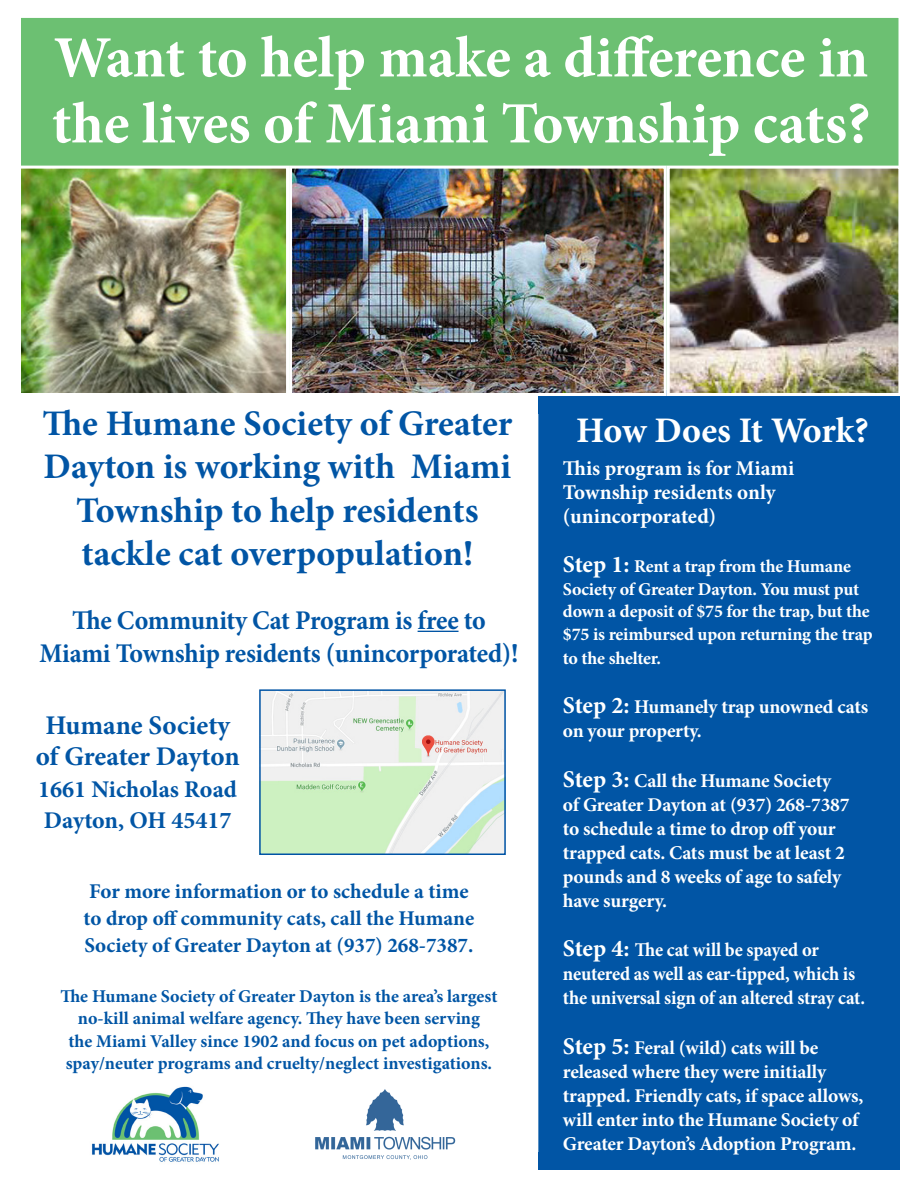
<style>
.page{position:relative;width:918px;height:1188px;background:#fff}
.page>*{position:absolute;margin:0;border:0;box-sizing:border-box;transform-origin:0 0}
.t1{font:700 58.5px/66px "Minion Pro";color:#fff}
.t2{font:700 36px/43.5px "Minion Pro";color:#0155a5;text-align:center}
.t3{font:700 36px "Minion Pro";letter-spacing:-.005em;color:#fff}
.t4{font:700 27px/33px "Minion Pro";letter-spacing:-.01em;color:#0155a5;text-align:center;scale:.96 1}
.t5{font:700 27px/31.5px "Minion Pro";letter-spacing:-.01em;color:#0155a5;text-align:center}
.t6{font:700 24px/31.5px "Minion Pro";color:#0155a5}
.t7{font:700 21px/27px "Minion Pro";color:#0155a5}
.t8{font:700 21px/24px "Minion Pro";color:#fff}
.t9{font:700 19.5px/24px "Minion Pro";letter-spacing:-.01em;color:#fff}
.t10{font:700 19.5px/24px "Minion Pro";letter-spacing:-.01em;color:#fff;scale:.95 1}
.t11{font:700 18px/22.5px "Minion Pro";color:#0155a5;text-align:center}
.t12{font:700 18px/22.8px "Minion Pro";letter-spacing:-.015em;color:#fff}
.s1{font-size:24px}
</style>
<div class="page">
<div style="left:20px;top:16px;width:880px;height:375px;background:#6cc072;border:2px solid #fff"></div>
<div style="left:538px;top:391px;width:362px;height:779px;background:#0155a5"></div>
<img style="left:293px;top:170px;width:370px;height:222px">
<div style="left:289px;top:166px;width:378px;height:230px;border:3px solid #fff"></div>
<img style="left:22px;top:170px;width:263px;height:222px">
<div style="left:18px;top:166px;width:271px;height:230px;border:3px solid #fff"></div>
<img style="left:671px;top:170px;width:226px;height:222px">
<div style="left:667px;top:166px;width:234px;height:230px;border:3px solid #fff"></div>
<hr style="left:418px;top:631px;width:41px;height:1px;background:#0155a5">
<img style="left:92px;top:1086px;width:127px;height:76px">
<img style="left:315px;top:1089px;width:141px;height:71px">
<img style="left:262px;top:692px;width:241px;height:160px">
<div style="left:259px;top:689px;width:247px;height:166px;border:2px solid #0054a5"></div>
<p class="t1" style="left:52px;top:24px;width:820px">Want to help make a difference in the lives of Miami Township cats?</p>
<p class="t2" style="left:42px;top:401px;width:471px">The Humane Society of Greater<br>Dayton is working with Miami<br>Township to help residents tackle cat overpopulation!</p>
<p class="t4" style="left:39px;top:603px;width:500px">The Community Cat Program is free to<br>Miami Township residents (unincorporated)!</p>
<p class="t5" style="left:36px;top:709px;width:205px">Humane Society of Greater Dayton</p>
<p class="t6" style="left:38px;top:773px;width:200px">1661 Nicholas Road<br>Dayton, OH 45417</p>
<p class="t7" style="left:84px;top:878px;width:392px">For more information or to schedule a time to drop off community cats, call the Humane<br>Society of Greater Dayton at (937) 268-7387.</p>
<p class="t11" style="left:60px;top:985px;width:439px">The Humane Society of Greater Dayton is the area’s largest no-kill animal welfare agency. They have been serving<br>the Miami Valley since 1902 and focus on pet adoptions, spay/neuter programs and cruelty/neglect investigations.</p>
<p class="t3" style="left:576px;top:405px;width:294px">How Does It Work?</p>
<p class="t8" style="left:563px;top:456px;width:233px">This program is for Miami<br>Township residents only (unincorporated)</p>
<p class="t12" style="left:563px;top:555px;width:311px"><span class="s1">Step 1:</span> Rent a trap from the Humane Society of Greater Dayton. You must put down a deposit of $75 for the trap, but the $75 is reimbursed upon returning the trap to the shelter.</p>
<p class="t9" style="left:563px;top:695px;width:307px"><span class="s1">Step 2:</span> Humanely trap unowned cats on your property.</p>
<p class="t9" style="left:563px;top:768px;width:288px"><span class="s1">Step 3:</span> Call the Humane Society of Greater Dayton at (937) 268-7387 to schedule a time to drop off your trapped cats. Cats must be at least 2 pounds and 8 weeks of age to safely have surgery.</p>
<p class="t10" style="left:563px;top:938px;width:320px"><span class="s1">Step 4:</span> The cat will be spayed or neutered as well as ear-tipped, which is the universal sign of an altered stray cat.</p>
<p class="t9" style="left:563px;top:1035px;width:302px"><span class="s1">Step 5:</span> Feral (wild) cats will be released where they were initially trapped. Friendly cats, if space allows, will enter into the Humane Society of Greater Dayton’s Adoption Program.</p>
</div>
